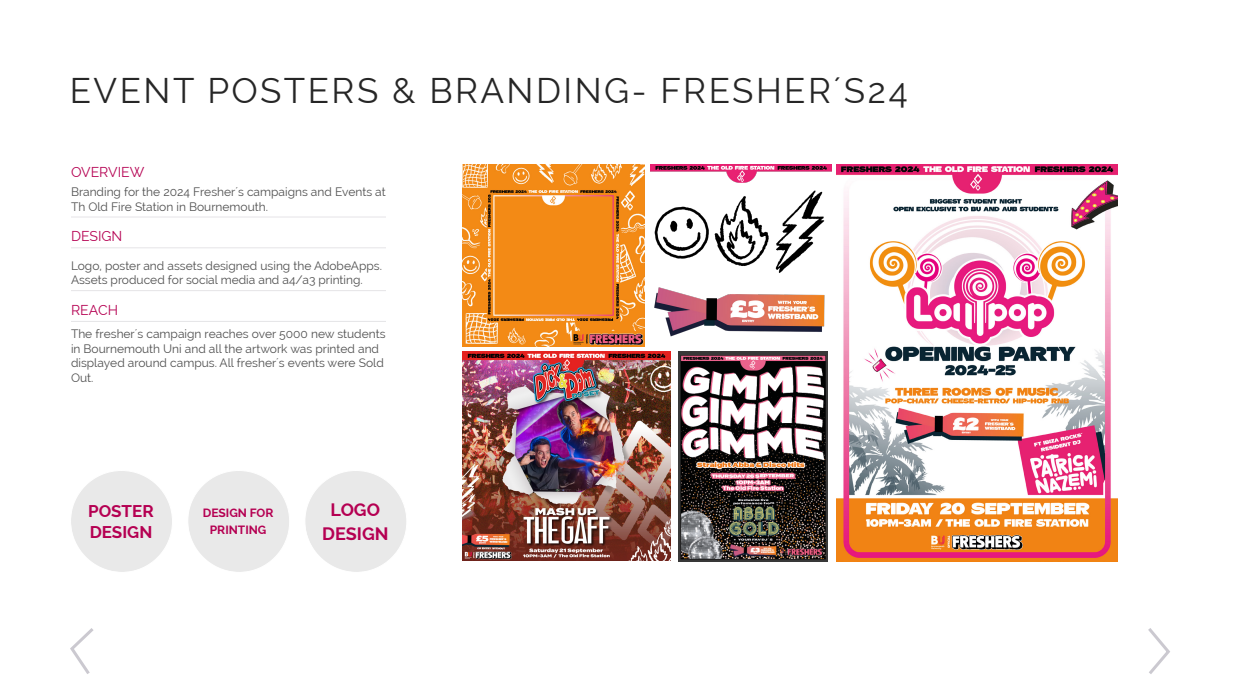
<style>
.page{position:relative;width:1240px;height:698px;background:#fff}
.page>*{position:absolute;margin:0;border:0;box-sizing:border-box;transform-origin:0 0}
.Encabezado_de_página{font:34.9px "Raleway";letter-spacing:.07em;color:#262626}
.t1{font:700 18px/24.6px "Raleway";color:#b50052;text-align:center}
.t2{font:700 17px/20.4px "Raleway";color:#b50052}
.Texto_independiente_de_la_tabla_lateral_{font:14px "Raleway";color:#b50052}
.Encabezado_de_la_barra_lateral_izquierda{font:14px "Raleway";color:#b50052}
.Texto_independiente_de_la_tabla_lateral_-2{font:12px/14.4px "Raleway";color:#505050}
.t3{font:700 12px/17.4px "Raleway";color:#b50052;text-align:center}
</style>
<div class="page">
<svg style="left:71px;top:471px;width:101px;height:101px;fill:#e9e9e9"></svg>
<svg style="left:188px;top:471px;width:101px;height:101px;fill:#e9e9e9"></svg>
<svg style="left:305px;top:471px;width:101px;height:101px;fill:#e9e9e9"></svg>
<hr style="left:71px;top:217px;width:315px;height:1px;background:#e5e4e7">
<hr style="left:71px;top:247px;width:315px;height:1px;background:#e5e4e7">
<hr style="left:71px;top:290px;width:315px;height:1px;background:#e5e4e7">
<hr style="left:71px;top:321px;width:315px;height:1px;background:#e5e4e7">
<svg style="left:1148px;top:628px;width:22px;height:46px"></svg>
<svg style="left:70px;top:628px;width:24px;height:46px"></svg>
<img style="left:679px;top:351px;width:149px;height:210px">
<img style="left:462px;top:351px;width:209px;height:209px">
<img style="left:837px;top:164px;width:280px;height:397px">
<img style="left:654px;top:287px;width:171px;height:50px">
<img style="left:462px;top:164px;width:182px;height:182px">
<img style="left:654px;top:206px;width:34px;height:53px">
<img style="left:793px;top:190px;width:32px;height:71px">
<img style="left:688px;top:196px;width:105px;height:77px">
<img style="left:650px;top:164px;width:181px;height:19px">
<p class="Encabezado_de_página" style="left:70px;top:70px;width:839px">EVENT POSTERS &amp; BRANDING- FRESHER´S24</p>
<p class="Encabezado_de_la_barra_lateral_izquierda" style="left:71px;top:164px;width:75px">OVERVIEW</p>
<p class="Texto_independiente_de_la_tabla_lateral_-2" style="left:71px;top:185px;width:316px">Branding for the 2024 Fresher´s campaigns and Events at<br>Th Old Fire Station in Bournemouth.</p>
<p class="Texto_independiente_de_la_tabla_lateral_" style="left:71px;top:228px;width:53px">DESIGN</p>
<p class="Texto_independiente_de_la_tabla_lateral_-2" style="left:71px;top:258px;width:312px">Logo, poster and assets designed using the AdobeApps.<br>Assets produced for social media and a4/a3 printing.</p>
<p class="Texto_independiente_de_la_tabla_lateral_" style="left:71px;top:302px;width:49px">REACH</p>
<p class="Texto_independiente_de_la_tabla_lateral_-2" style="left:71px;top:327px;width:316px">The fresher´s campaign reaches over 5000 new students in Bournemouth Uni and all the artwork was printed and displayed around campus. All fresher´s events were Sold Out.</p>
<h3 class="t2" style="left:88px;top:501px;width:67px">POSTER<br>DESIGN</h3>
<p class="t3" style="left:203px;top:504px;width:72px">DESIGN FOR<br>PRINTING</p>
<h2 class="t1" style="left:322px;top:497px;width:68px">LOGO<br>DESIGN</h2>
</div>
